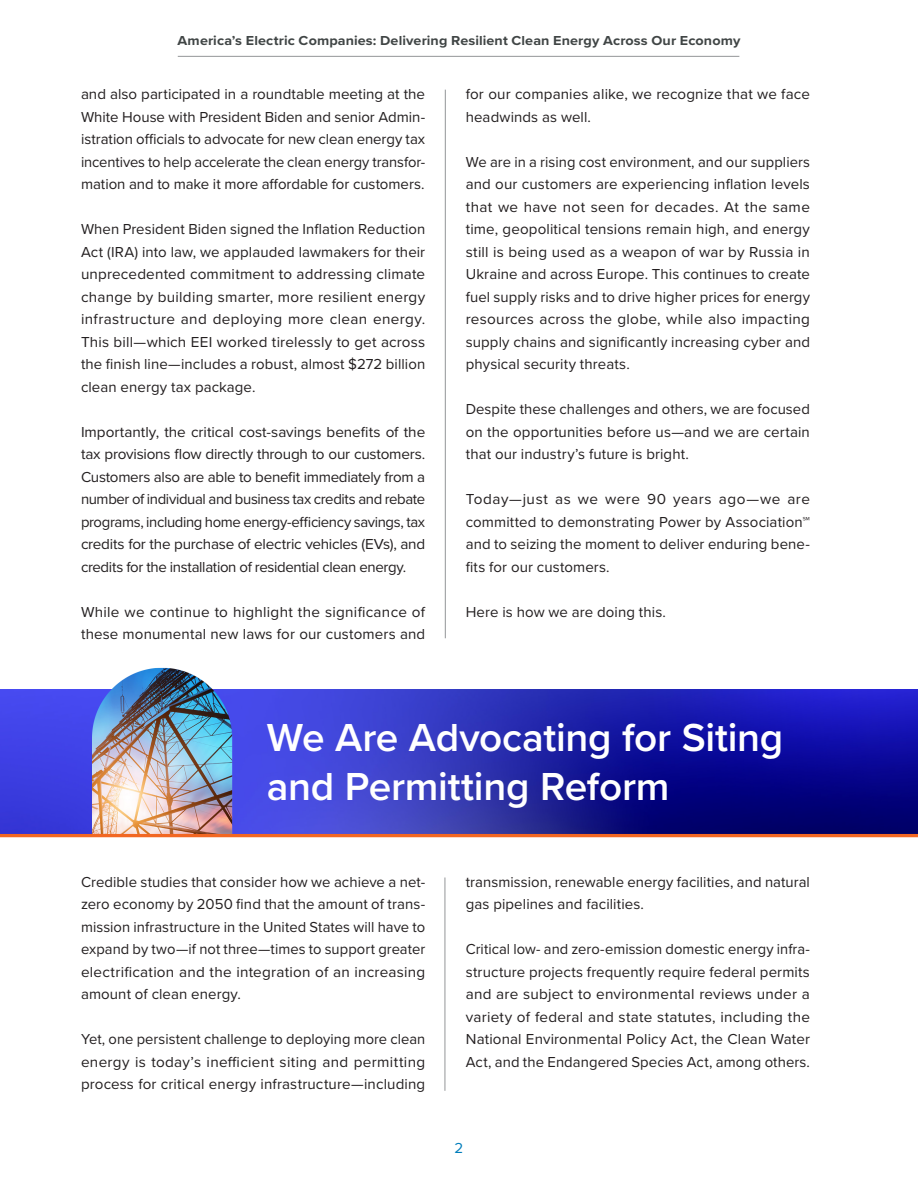
<style>
.page{position:relative;width:918px;height:1188px;background:#fff}
.page>*{position:absolute;margin:0;border:0;box-sizing:border-box;transform-origin:0 0}
.t1{font:600 40.5px/48.6px "Proxima Nova";letter-spacing:-.005em;color:#fff}
.Speech_Text{font:15px/22.5px "Proxima Nova";letter-spacing:.005em;color:#231f20;text-align:justify}
.t2{font:15px "Proxima Nova";color:#007dbb}
.t3{font:700 13.5px "Proxima Nova";letter-spacing:.01em;color:#404545;scale:1.06 1}
</style>
<div class="page">
<hr style="left:178px;top:56px;width:561px;height:1px;background:#939598">
<img style="left:0;top:689px;width:918px;height:145px">
<img style="left:81px;top:667px;width:159px;height:167px">
<hr style="left:0;top:834px;width:918px;height:3px;background:#f26722">
<hr style="left:445px;top:90px;width:1px;height:548px;background:#939598">
<hr style="left:445px;top:878px;width:1px;height:213px;background:#939598">
<p class="t3" style="left:178px;top:31px;width:532px">America’s Electric Companies: Delivering Resilient Clean Energy Across Our Economy</p>
<p class="Speech_Text" style="left:81px;top:82px;width:346px">and also participated in a roundtable meeting at the White House with President Biden and senior Admin&shy;istration officials to advocate for new clean energy tax incentives to help accelerate the clean energy transfor&shy;mation and to make it more affordable for customers.</p>
<p class="Speech_Text" style="left:81px;top:217px;width:346px">When President Biden signed the Inflation Reduction Act (IRA) into law, we applauded lawmakers for their unprecedented commitment to addressing climate change by building smarter, more resilient energy infrastructure and deploying more clean energy.<br>This bill—which EEI worked tirelessly to get across the finish line—includes a robust, almost $272 billion clean energy tax package.</p>
<p class="Speech_Text" style="left:81px;top:420px;width:346px">Importantly, the critical cost-savings benefits of the tax provisions flow directly through to our customers.<br>Customers also are able to benefit immediately from a number of individual and business tax credits and rebate programs, including home energy-efficiency savings, tax credits for the purchase of electric vehicles (EVs), and credits for the installation of residential clean energy.</p>
<p class="Speech_Text" style="left:81px;top:600px;width:346px">While we continue to highlight the significance of these monumental new laws for our customers and</p>
<p class="Speech_Text" style="left:466px;top:82px;width:346px">for our companies alike, we recognize that we face headwinds as well.</p>
<p class="Speech_Text" style="left:466px;top:150px;width:346px">We are in a rising cost environment, and our suppliers and our customers are experiencing inflation levels that we have not seen for decades. At the same time, geopolitical tensions remain high, and energy still is being used as a weapon of war by Russia in Ukraine and across Europe. This continues to create fuel supply risks and to drive higher prices for energy resources across the globe, while also impacting supply chains and significantly increasing cyber and physical security threats.</p>
<p class="Speech_Text" style="left:466px;top:397px;width:346px">Despite these challenges and others, we are focused on the opportunities before us—and we are certain that our industry’s future is bright.</p>
<p class="Speech_Text" style="left:466px;top:487px;width:346px">Today—just as we were 90 years ago—we are committed to demonstrating Power by Association℠ and to seizing the moment to deliver enduring bene&shy;fits for our customers.</p>
<p class="Speech_Text" style="left:466px;top:600px;width:202px">Here is how we are doing this.</p>
<p class="t1" style="left:267px;top:712px;width:518px">We Are Advocating for Siting and Permitting Reform</p>
<p class="Speech_Text" style="left:81px;top:870px;width:346px">Credible studies that consider how we achieve a net&shy;zero economy by 2050 find that the amount of trans&shy;mission infrastructure in the United States will have to expand by two—if not three—times to support greater electrification and the integration of an increasing amount of clean energy.</p>
<p class="Speech_Text" style="left:81px;top:1027px;width:346px">Yet, one persistent challenge to deploying more clean energy is today’s inefficient siting and permitting process for critical energy infrastructure—including</p>
<p class="Speech_Text" style="left:466px;top:870px;width:346px">transmission, renewable energy facilities, and natural gas pipelines and facilities.</p>
<p class="Speech_Text" style="left:466px;top:937px;width:346px">Critical low- and zero-emission domestic energy infra&shy;structure projects frequently require federal permits and are subject to environmental reviews under a variety of federal and state statutes, including the National Environmental Policy Act, the Clean Water Act, and the Endangered Species Act, among others.</p>
<p class="t2" style="left:455px;top:1137px;width:10px">2</p>
</div>
